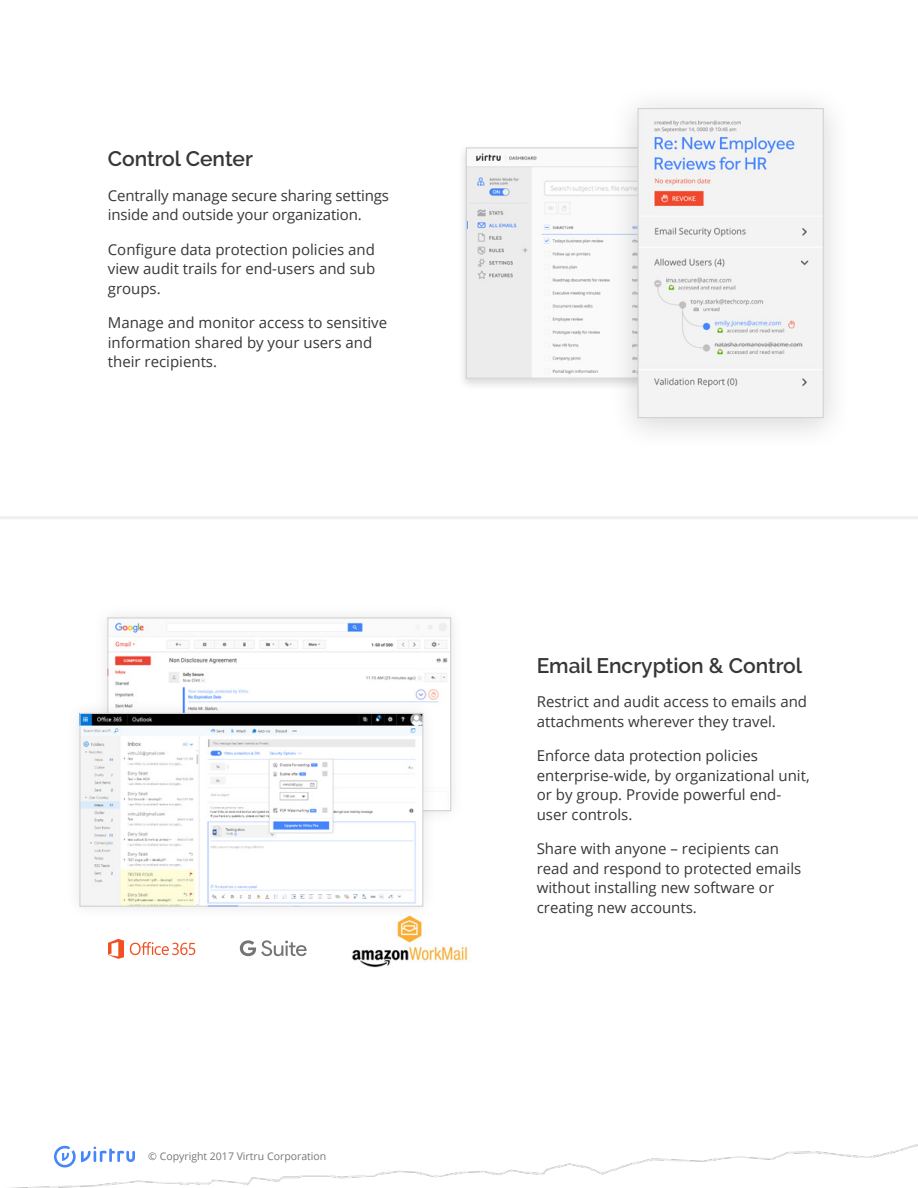
<style>
.page{position:relative;width:918px;height:1188px;background:#fff}
.page>*{position:absolute;margin:0;border:0;box-sizing:border-box;transform-origin:0 0}
.t1{font:600 21px "Raleway";color:#373737}
.t2{font:15px/19.5px "Open Sans";color:#373737}
.t3{font:10.5px "Open Sans";color:#767676}
</style>
<div class="page">
<img style="left:9px;top:1145px;width:909px;height:43px">
<svg style="left:54px;top:1146px;width:81px;height:22px"></svg>
<div style="left:457px;top:143px;width:362px;height:248px;background:#000;opacity:.15"></div>
<svg style="left:465px;top:147px;width:143px;height:232px"></svg>
<div style="left:608px;top:83px;width:246px;height:370px;background:#000;opacity:.15"></div>
<svg style="left:637px;top:107px;width:187px;height:312px"></svg>
<img style="left:352px;top:922px;width:116px;height:46px">
<svg style="left:130px;top:942px;width:65px;height:13px"></svg>
<svg style="left:108px;top:939px;width:16px;height:20px"></svg>
<svg style="left:240px;top:940px;width:67px;height:16px"></svg>
<svg style="left:107px;top:617px;width:345px;height:195px"></svg>
<div style="left:65px;top:698px;width:373px;height:224px;background:#fbfbfb"></div>
<svg style="left:79px;top:712px;width:345px;height:195px"></svg>
<hr style="left:0;top:516px;width:918px;height:3px;background:#efefef">
<h1 class="t1" style="left:108px;top:147px;width:147px">Control Center</h1>
<p class="t2" style="left:108px;top:185px;width:283px">Centrally manage secure sharing settings inside and outside your organization.</p>
<p class="t2" style="left:108px;top:239px;width:269px;text-align:justify">Configure data protection policies and view audit trails for end-users and sub groups.</p>
<p class="t2" style="left:108px;top:313px;width:281px">Manage and monitor access to sensitive information shared by your users and their recipients.</p>
<p class="t3" style="left:148px;top:1149px;width:180px">© Copyright 2017 Virtru Corporation</p>
<h1 class="t1" style="left:537px;top:653px;width:267px">Email Encryption &amp; Control</h1>
<p class="t2" style="left:537px;top:692px;width:272px">Restrict and audit access to emails and attachments wherever they travel.</p>
<p class="t2" style="left:537px;top:746px;width:274px">Enforce data protection policies enterprise-wide, by organizational unit, or by group. Provide powerful end&shy;user controls.</p>
<p class="t2" style="left:537px;top:839px;width:266px">Share with anyone – recipients can read and respond to protected emails without installing new software or creating new accounts.</p>
</div>
